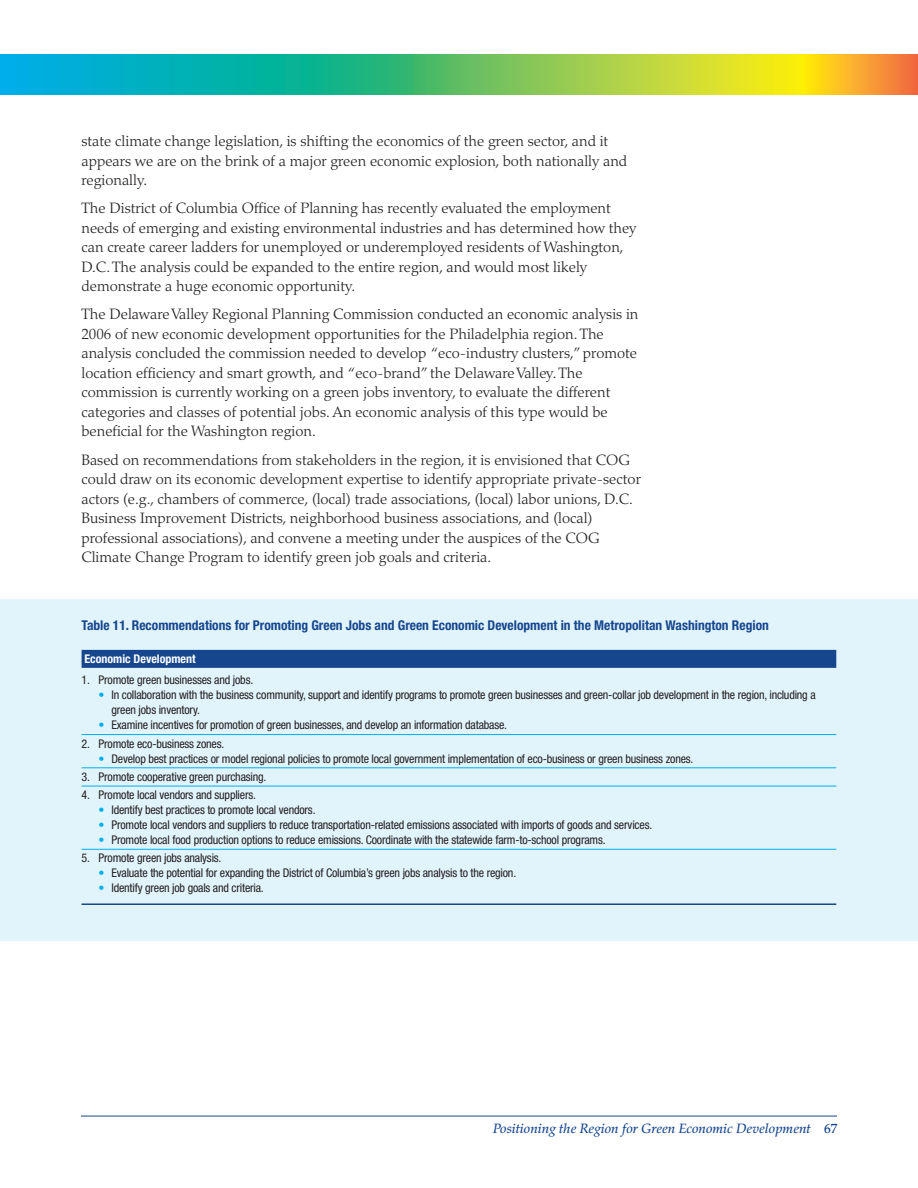
<style>
.page{position:relative;width:918px;height:1188px;background:#fff}
.page>*{position:absolute;margin:0;border:0;box-sizing:border-box;transform-origin:0 0}
.t1{font:300 15px/19.5px "Palatino";color:#231f20}
.t2{font:700 condensed 13.5px "Helvetica Neue";color:#16468e}
.t3{font:italic 500 13.5px "Palatino";color:#16468e}
.t4{font:condensed 12px/15px "Helvetica Neue";letter-spacing:-.015em;color:#231f20}
.t5{font:700 condensed 12px "Helvetica Neue";color:#fff}
.s1{color:#00aeef}
.s2{font-style:normal}
</style>
<div class="page">
<div style="left:0;top:599px;width:918px;height:342px;background:#e1f4fc"></div>
<hr style="left:81px;top:1116px;width:756px;height:1px;background:#16468e">
<svg style="left:7px;top:54px;width:407px;height:41px;background:#08b1ac"></svg>
<div style="left:414px;top:54px;width:394px;height:41px;background:linear-gradient(to right,#4cb673,#ffee15)"></div>
<div style="left:802px;top:54px;width:116px;height:41px;background:linear-gradient(to right,#ffee0b,#f26649)"></div>
<div style="left:0;top:54px;width:7px;height:41px;background:#00aeed"></div>
<div style="left:82px;top:650px;width:754px;height:18px;background:#16468e"></div>
<hr style="left:82px;top:734px;width:754px;height:1px;background:#00aeef">
<hr style="left:82px;top:767px;width:754px;height:1px;background:#00aeef">
<hr style="left:82px;top:786px;width:754px;height:1px;background:#00aeef">
<hr style="left:82px;top:849px;width:754px;height:1px;background:#00aeef">
<hr style="left:82px;top:903px;width:754px;height:2px;background:#16468e">
<p class="t1" style="left:81px;top:133px;width:547px">state climate change legislation, is shifting the economics of the green sector, and it appears we are on the brink of a major green economic explosion, both nationally and regionally.</p>
<p class="t1" style="left:81px;top:200px;width:556px">The District of Columbia Office of Planning has recently evaluated the employment needs of emerging and existing environmental industries and has determined how they can create career ladders for unemployed or underemployed residents of Washington, D.C.The analysis could be expanded to the entire region, and would most likely demonstrate a huge economic opportunity.</p>
<p class="t1" style="left:81px;top:306px;width:559px">The DelawareValley Regional Planning Commission conducted an economic analysis in 2006 of new economic development opportunities for the Philadelphia region.The analysis concluded the commission needed to develop “eco-industry clusters,” promote location efficiency and smart growth, and “eco-brand” the DelawareValley. The commission is currently working on a green jobs inventory, to evaluate the different categories and classes of potential jobs. An economic analysis of this type would be beneficial for the Washington region.</p>
<p class="t1" style="left:81px;top:451px;width:561px">Based on recommendations from stakeholders in the region, it is envisioned that COG could draw on its economic development expertise to identify appropriate private-sector actors (e.g., chambers of commerce, (local) trade associations, (local) labor unions, D.C.<br>Business Improvement Districts, neighborhood business associations, and (local) professional associations), and convene a meeting under the auspices of the COG Climate Change Program to identify green job goals and criteria.</p>
<p class="t2" style="left:82px;top:620px;width:689px">Table 11. Recommendations for Promoting Green Jobs and Green Economic Development in the Metropolitan Washington Region</p>
<p class="t5" style="left:84px;top:654px;width:113px">Economic Development</p>
<p class="t4" style="left:82px;top:674px;width:173px">1. Promote green businesses and jobs.</p>
<p class="t4" style="left:111px;top:689px;width:706px;text-indent:-13px"><span class="s1">•</span> In collaboration with the business community, support and identify programs to promote green businesses and green-collar job development in the region, including a green jobs inventory.</p>
<p class="t4" style="left:99px;top:719px;width:410px"><span class="s1">•</span> Examine incentives for promotion of green businesses, and develop an information database.</p>
<p class="t4" style="left:82px;top:737px;width:144px">2. Promote eco-business zones.</p>
<p class="t4" style="left:99px;top:752px;width:596px"><span class="s1">•</span> Develop best practices or model regional policies to promote local government implementation of eco-business or green business zones.</p>
<p class="t4" style="left:82px;top:770px;width:186px">3. Promote cooperative green purchasing.</p>
<p class="t4" style="left:82px;top:788px;width:176px">4. Promote local vendors and suppliers.</p>
<p class="t4" style="left:99px;top:803px;width:218px"><span class="s1">•</span> Identify best practices to promote local vendors.</p>
<p class="t4" style="left:99px;top:818px;width:555px"><span class="s1">•</span> Promote local vendors and suppliers to reduce transportation-related emissions associated with imports of goods and services.</p>
<p class="t4" style="left:99px;top:833px;width:508px"><span class="s1">•</span> Promote local food production options to reduce emissions. Coordinate with the statewide farm-to-school programs.</p>
<p class="t4" style="left:82px;top:852px;width:141px">5. Promote green jobs analysis.</p>
<p class="t4" style="left:99px;top:867px;width:419px"><span class="s1">•</span> Evaluate the potential for expanding the District of Columbia’s green jobs analysis to the region.</p>
<p class="t4" style="left:99px;top:882px;width:167px"><span class="s1">•</span> Identify green job goals and criteria.</p>
<p class="t3" style="left:493px;top:1123px;width:346px">Positioning the Region for Green Economic Development <span class="s2">67</span></p>
</div>
